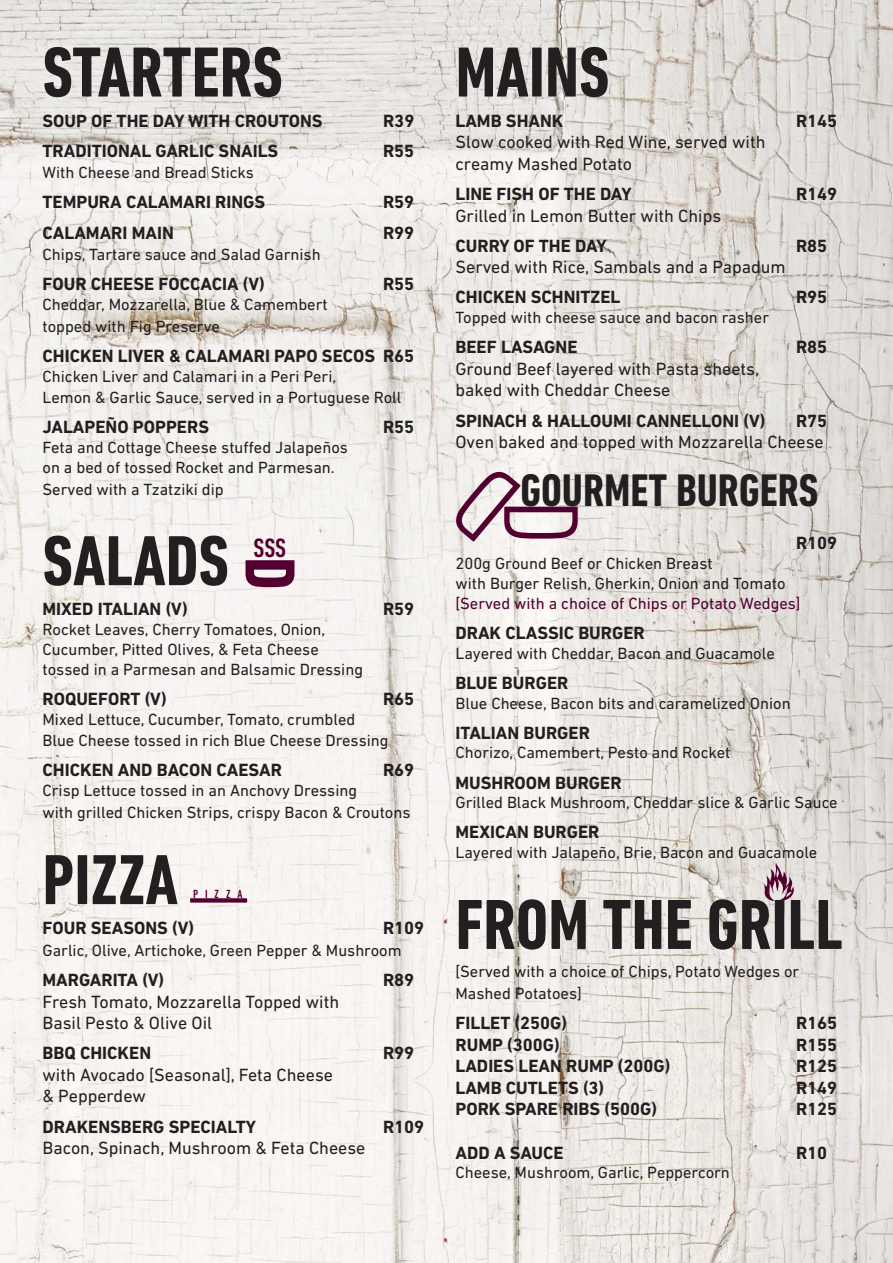
<style>
.page{position:relative;width:893px;height:1263px;background:#fff}
.page>*{position:absolute;margin:0;border:0;box-sizing:border-box;transform-origin:0 0}
.t1{font:300 condensed 108px "DIN Next LT Pro";color:#520030}
.t2{font:300 condensed 83.85px "DIN Next LT Pro";color:#520030}
.t3{font:700 condensed 72px "DIN Next LT Pro";color:#231f20}
.t4{font:700 condensed 72px "DIN Next LT Pro";color:#520030}
.t5{font:700 condensed 46.5px "DIN Next LT Pro";color:#231f20}
.t6{font:500 condensed 27px "DIN Next LT Pro";color:#520030}
.t7{font:700 18px "DIN Next LT Pro";color:#231f20}
.t8{font:18px/21.6px "DIN Next LT Pro";color:#231f20}
.t9{font:16.5px/21.6px "DIN Next LT Pro";color:#231f20}
.t10{font:16.5px "DIN Next LT Pro";color:#520030}
.t11{font:500 condensed 12px "DIN Next LT Pro";letter-spacing:.58em;color:#520030}
</style>
<div class="page">
<img style="left:0;top:0;width:893px;height:1263px">
<svg style="left:764px;top:863px;width:30px;height:38px"></svg>
<svg style="left:449px;top:465px;width:72px;height:77px"></svg>
<h3 class="t3" style="left:43px;top:30px;width:242px">STARTERS</h3>
<p class="t7" style="left:43px;top:114px;width:282px">SOUP OF THE DAY WITH CROUTONS</p>
<p class="t7" style="left:383px;top:114px;width:33px">R39</p>
<p class="t7" style="left:43px;top:144px;width:237px">TRADITIONAL GARLIC SNAILS</p>
<p class="t7" style="left:383px;top:144px;width:33px">R55</p>
<p class="t9" style="left:43px;top:164px;width:213px">With Cheese and Bread Sticks</p>
<p class="t7" style="left:43px;top:196px;width:224px">TEMPURA CALAMARI RINGS</p>
<p class="t7" style="left:383px;top:196px;width:33px">R59</p>
<p class="t7" style="left:43px;top:226px;width:133px">CALAMARI MAIN</p>
<p class="t7" style="left:383px;top:226px;width:33px">R99</p>
<p class="t9" style="left:43px;top:245px;width:280px">Chips, Tartare sauce and Salad Garnish</p>
<p class="t7" style="left:43px;top:277px;width:224px">FOUR CHEESE FOCCACIA (V)</p>
<p class="t7" style="left:383px;top:277px;width:33px">R55</p>
<p class="t9" style="left:43px;top:295px;width:287px">Cheddar, Mozzarella, Blue &amp; Camembert topped with Fig Preserve</p>
<p class="t7" style="left:43px;top:349px;width:373px">CHICKEN LIVER &amp; CALAMARI PAPO SECOS R65</p>
<p class="t9" style="left:43px;top:367px;width:360px">Chicken Liver and Calamari in a Peri Peri,<br>Lemon &amp; Garlic Sauce, served in a Portuguese Roll</p>
<p class="t7" style="left:43px;top:420px;width:168px">JALAPEÑO POPPERS</p>
<p class="t7" style="left:383px;top:420px;width:33px">R55</p>
<p class="t9" style="left:43px;top:439px;width:307px;line-height:19.8px">Feta and Cottage Cheese stuffed Jalapeños on a bed of tossed Rocket and Parmesan.</p>
<p class="t9" style="left:43px;top:480px;width:183px">Served with a Tzatziki dip</p>
<h3 class="t3" style="left:43px;top:518px;width:188px">SALADS</h3>
<p class="t7" style="left:43px;top:602px;width:147px">MIXED ITALIAN (V)</p>
<p class="t7" style="left:383px;top:602px;width:33px">R59</p>
<p class="t9" style="left:43px;top:621px;width:322px;line-height:19.8px">Rocket Leaves, Cherry Tomatoes, Onion,<br>Cucumber, Pitted Olives, &amp; Feta Cheese tossed in a Parmesan and Balsamic Dressing</p>
<p class="t7" style="left:43px;top:692px;width:126px">ROQUEFORT (V)</p>
<p class="t7" style="left:383px;top:692px;width:33px">R65</p>
<p class="t9" style="left:43px;top:710px;width:348px">Mixed Lettuce, Cucumber, Tomato, crumbled<br>Blue Cheese tossed in rich Blue Cheese Dressing</p>
<p class="t7" style="left:43px;top:763px;width:241px">CHICKEN AND BACON CAESAR</p>
<p class="t7" style="left:383px;top:763px;width:33px">R69</p>
<p class="t9" style="left:43px;top:781px;width:369px">Crisp Lettuce tossed in an Anchovy Dressing<br>with grilled Chicken Strips, crispy Bacon &amp; Croutons</p>
<h3 class="t3" style="left:43px;top:837px;width:137px">PIZZA</h3>
<p class="t7" style="left:43px;top:921px;width:153px">FOUR SEASONS (V)</p>
<p class="t7" style="left:383px;top:921px;width:43px">R109</p>
<p class="t9" style="left:43px;top:941px;width:361px">Garlic, Olive, Artichoke, Green Pepper &amp; Mushroom</p>
<p class="t7" style="left:43px;top:973px;width:123px">MARGARITA (V)</p>
<p class="t7" style="left:383px;top:973px;width:33px">R89</p>
<p class="t8" style="left:43px;top:992px;width:298px">Fresh Tomato, Mozzarella Topped with<br>Basil Pesto &amp; Olive Oil</p>
<p class="t7" style="left:43px;top:1046px;width:110px">BBQ CHICKEN</p>
<p class="t7" style="left:383px;top:1046px;width:33px">R99</p>
<p class="t8" style="left:43px;top:1066px;width:292px">with Avocado [Seasonal], Feta Cheese &amp; Pepperdew</p>
<p class="t7" style="left:43px;top:1120px;width:215px">DRAKENSBERG SPECIALTY</p>
<p class="t7" style="left:383px;top:1120px;width:43px">R109</p>
<p class="t8" style="left:43px;top:1139px;width:324px">Bacon, Spinach, Mushroom &amp; Feta Cheese</p>
<h3 class="t6" style="left:253px;top:532px;width:34px">SSS</h3>
<h3 class="t4" style="left:312px;top:557px;width:34px;rotate:90deg">D</h3>
<p class="t11" style="left:193px;top:887px;width:51px">PIZZA</p>
<h2 class="t2" style="left:268px;top:892px;width:17px;rotate:90deg">I</h2>
<h3 class="t3" style="left:455px;top:30px;width:156px">MAINS</h3>
<p class="t7" style="left:455px;top:114px;width:109px">LAMB SHANK</p>
<p class="t7" style="left:796px;top:114px;width:43px">R145</p>
<p class="t8" style="left:455px;top:133px;width:312px">Slow cooked with Red Wine, served with creamy Mashed Potato</p>
<p class="t7" style="left:455px;top:187px;width:178px">LINE FISH OF THE DAY</p>
<p class="t7" style="left:796px;top:187px;width:43px">R149</p>
<p class="t8" style="left:455px;top:207px;width:267px">Grilled in Lemon Butter with Chips</p>
<p class="t7" style="left:455px;top:239px;width:153px">CURRY OF THE DAY</p>
<p class="t7" style="left:796px;top:239px;width:33px">R85</p>
<p class="t8" style="left:455px;top:258px;width:332px">Served with Rice, Sambals and a Papadum</p>
<p class="t7" style="left:455px;top:291px;width:166px">CHICKEN SCHNITZEL</p>
<p class="t7" style="left:796px;top:291px;width:33px">R95</p>
<p class="t9" style="left:455px;top:308px;width:315px">Topped with cheese sauce and bacon rasher</p>
<p class="t7" style="left:455px;top:340px;width:124px">BEEF LASAGNE</p>
<p class="t7" style="left:796px;top:340px;width:33px">R85</p>
<p class="t8" style="left:455px;top:360px;width:305px">Ground Beef layered with Pasta sheets, baked with Cheddar Cheese</p>
<p class="t7" style="left:455px;top:414px;width:311px">SPINACH &amp; HALLOUMI CANNELLONI (V)</p>
<p class="t7" style="left:796px;top:414px;width:33px">R75</p>
<p class="t8" style="left:455px;top:433px;width:370px">Oven baked and topped with Mozzarella Cheese</p>
<h3 class="t5" style="left:520px;top:462px;width:300px">GOURMET BURGERS</h3>
<h1 class="t1" style="left:605px;top:499px;width:47px;rotate:90deg">D</h1>
<p class="t7" style="left:796px;top:536px;width:43px">R109</p>
<p class="t9" style="left:455px;top:555px;width:332px;line-height:19.8px">200g Ground Beef or Chicken Breast<br>with Burger Relish, Gherkin, Onion and Tomato</p>
<p class="t10" style="left:455px;top:597px;width:347px">[Served with a choice of Chips or Potato Wedges]</p>
<p class="t7" style="left:455px;top:626px;width:191px">DRAK CLASSIC BURGER</p>
<p class="t9" style="left:455px;top:644px;width:321px">Layered with Cheddar, Bacon and Guacamole</p>
<p class="t7" style="left:455px;top:676px;width:114px">BLUE BURGER</p>
<p class="t9" style="left:455px;top:694px;width:337px">Blue Cheese, Bacon bits and caramelized Onion</p>
<p class="t7" style="left:455px;top:726px;width:136px">ITALIAN BURGER</p>
<p class="t9" style="left:455px;top:744px;width:276px">Chorizo, Camembert, Pesto and Rocket</p>
<p class="t7" style="left:455px;top:776px;width:168px">MUSHROOM BURGER</p>
<p class="t9" style="left:455px;top:794px;width:384px">Grilled Black Mushroom, Cheddar slice &amp; Garlic Sauce</p>
<p class="t7" style="left:455px;top:826px;width:146px">MEXICAN BURGER</p>
<p class="t9" style="left:455px;top:844px;width:363px">Layered with Jalapeño, Brie, Bacon and Guacamole</p>
<h3 class="t3" style="left:455px;top:882px;width:389px">FROM THE GRILL</h3>
<p class="t9" style="left:455px;top:962px;width:345px">[Served with a choice of Chips, Potato Wedges or<br>Mashed Potatoes]</p>
<p class="t7" style="left:455px;top:1016px;width:113px">FILLET (250G)</p>
<p class="t7" style="left:796px;top:1016px;width:43px">R165</p>
<p class="t7" style="left:455px;top:1038px;width:106px">RUMP (300G)</p>
<p class="t7" style="left:796px;top:1038px;width:43px">R155</p>
<p class="t7" style="left:455px;top:1059px;width:216px">LADIES LEAN RUMP (200G)</p>
<p class="t7" style="left:796px;top:1059px;width:43px">R125</p>
<p class="t7" style="left:455px;top:1081px;width:150px">LAMB CUTLETS (3)</p>
<p class="t7" style="left:796px;top:1081px;width:43px">R149</p>
<p class="t7" style="left:455px;top:1102px;width:203px">PORK SPARE RIBS (500G)</p>
<p class="t7" style="left:796px;top:1102px;width:43px">R125</p>
<p class="t7" style="left:455px;top:1146px;width:110px">ADD A SAUCE</p>
<p class="t7" style="left:796px;top:1146px;width:33px">R10</p>
<p class="t9" style="left:455px;top:1164px;width:276px">Cheese, Mushroom, Garlic, Peppercorn</p>
</div>
